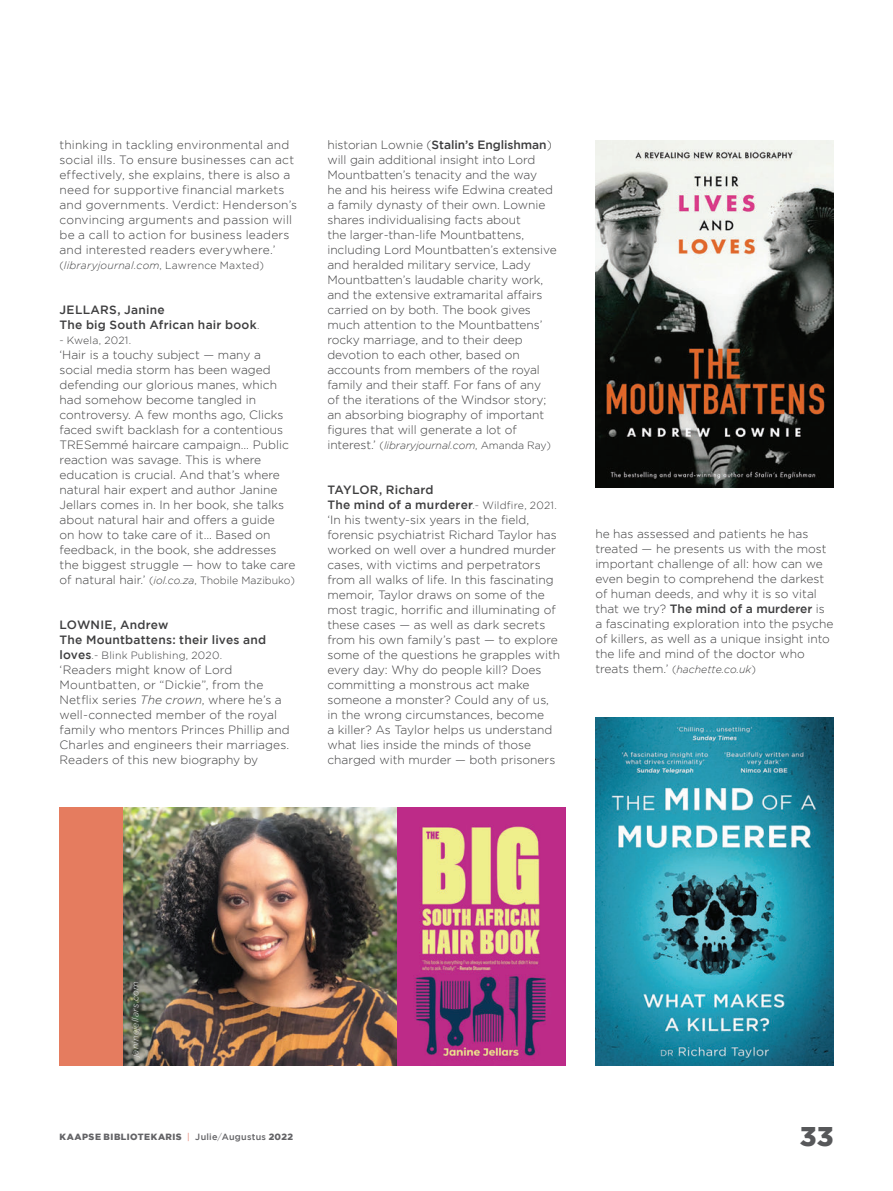
<style>
.page{position:relative;width:893px;height:1191px;background:#fff}
.page>*{position:absolute;margin:0;border:0;box-sizing:border-box;transform-origin:0 0}
.t1{font:900 27px "Gotham";color:#57585a}
.No_Spacing{font:300 12px/15px "Gotham";color:#3e3e3f}
.t2{font:500 12px "Gotham";letter-spacing:.02em;color:#3e3e3f}
.t3{font:300 10.5px "Gotham";letter-spacing:.015em;color:#3e3e3f}
.No_Spacing-2{font:italic 300 10.5px "Gotham";color:#3e3e3f}
.No_Spacing-3{font:italic 300 10.5px "Gotham";letter-spacing:.02em;color:#3e3e3f}
.t4{font:900 9px "Gotham";letter-spacing:.05em;color:#636366}
.t5{font:italic 300 9px "Gotham";letter-spacing:.025em;color:#e6e7e9}
.s1{font-style:normal}
.s2{font-weight:300;font-size:10.5px}
.s3{font-size:12px}
.s4{font-style:italic}
.s5{font-weight:500;font-size:12px}
.s6{font-weight:500}
.s7{font-style:normal;font-size:12px}
.s8{font-weight:300;color:#da4c33}
.s9{font-weight:300}
</style>
<div class="page">
<img style="left:123px;top:807px;width:443px;height:258px">
<img style="left:595px;top:140px;width:238px;height:347px">
<img style="left:595px;top:718px;width:238px;height:347px">
<div style="left:60px;top:807px;width:63px;height:258px;background:#e57c5f"></div>
<p class="No_Spacing" style="left:60px;top:137px;width:239px">thinking in tackling environmental and social ills. To ensure businesses can act effectively, she explains, there is also a need for supportive financial markets and governments. Verdict: Henderson’s convincing arguments and passion will be a call to action for business leaders and interested readers everywhere.’</p>
<p class="No_Spacing-3" style="left:60px;top:260px;width:206px"><span class="s1">(</span>libraryjournal.com<span class="s1">, Lawrence Maxted)</span></p>
<p class="t2" style="left:60px;top:303px;width:107px">JELLARS, Janine</p>
<p class="t2" style="left:60px;top:318px;width:201px">The big South African hair book<span class="s2">.</span></p>
<p class="t3" style="left:60px;top:335px;width:73px">- Kwela, 2021.</p>
<p class="No_Spacing" style="left:60px;top:347px;width:237px">‘Hair is a touchy subject — many a social media storm has been waged defending our glorious manes, which had somehow become tangled in controversy. A few months ago, Clicks faced swift backlash for a contentious TRESemmé haircare campaign… Public reaction was savage. This is where education is crucial. And that’s where natural hair expert and author Janine Jellars comes in. In her book, she talks about natural hair and offers a guide<br>on how to take care of it… Based on feedback, in the book, she addresses the biggest struggle — how to take care</p>
<p class="t3" style="left:60px;top:575px;width:237px"><span class="s3">of natural hair.’</span> (<span class="s4">iol.co.za</span>, Thobile Mazibuko)</p>
<p class="t2" style="left:60px;top:618px;width:110px">LOWNIE, Andrew</p>
<p class="t2" style="left:60px;top:633px;width:208px">The Mountbattens: their lives and</p>
<p class="t3" style="left:60px;top:650px;width:164px"><span class="s5">loves</span>.- Blink Publishing, 2020.</p>
<p class="No_Spacing" style="left:60px;top:662px;width:232px">‘Readers might know of Lord Mountbatten, or “Dickie”, from the Netflix series <span class="s4">The crown</span>, where he’s a well-connected member of the royal family who mentors Princes Phillip and Charles and engineers their marriages.<br>Readers of this new biography by</p>
<p class="No_Spacing" style="left:327px;top:137px;width:231px">historian Lownie (<span class="s6">Stalin’s Englishman</span>) will gain additional insight into Lord Mountbatten’s tenacity and the way<br>he and his heiress wife Edwina created a family dynasty of their own. Lownie shares individualising facts about<br>the larger-than-life Mountbattens, including Lord Mountbatten’s extensive and heralded military service, Lady Mountbatten’s laudable charity work, and the extensive extramarital affairs carried on by both. The book gives much attention to the Mountbattens’ rocky marriage, and to their deep devotion to each other, based on accounts from members of the royal family and their staff. For fans of any<br>of the iterations of the Windsor story; an absorbing biography of important figures that will generate a lot of</p>
<p class="No_Spacing-2" style="left:327px;top:440px;width:225px"><span class="s7">interest.’</span> <span class="s1">(</span>libraryjournal.com<span class="s1">, Amanda Ray)</span></p>
<p class="t2" style="left:327px;top:483px;width:108px">TAYLOR, Richard</p>
<p class="t2" style="left:327px;top:498px;width:231px">The mind of a murderer<span class="s2">.- Wildfire, 2021.</span></p>
<p class="No_Spacing" style="left:327px;top:512px;width:234px">‘In his twenty-six years in the field, forensic psychiatrist Richard Taylor has worked on well over a hundred murder cases, with victims and perpetrators from all walks of life. In this fascinating memoir, Taylor draws on some of the most tragic, horrific and illuminating of these cases — as well as dark secrets from his own family’s past — to explore some of the questions he grapples with every day: Why do people kill? Does committing a monstrous act make someone a monster? Could any of us, in the wrong circumstances, become<br>a killer? As Taylor helps us understand what lies inside the minds of those charged with murder — both prisoners</p>
<p class="No_Spacing" style="left:595px;top:526px;width:240px">he has assessed and patients he has treated — he presents us with the most important challenge of all: how can we even begin to comprehend the darkest of human deeds, and why it is so vital that we try? <span class="s6">The mind of a murderer</span> is a fascinating exploration into the psyche of killers, as well as a unique insight into the life and mind of the doctor who</p>
<p class="No_Spacing-2" style="left:595px;top:664px;width:162px"><span class="s7">treats them.’</span> <span class="s1">(</span>hachette.co.uk<span class="s1">)</span></p>
<p class="t5" style="left:130px;top:1057px;width:77px;rotate:-90deg">janinejellars.com</p>
<p class="t4" style="left:60px;top:1131px;width:235px">KAAPSE BIBLIOTEKARIS <span class="s8">|</span> <span class="s6">Julie</span><span class="s9">/</span><span class="s6">Augustus</span> 2022</p>
<h1 class="t1" style="left:800px;top:1120px;width:35px">33</h1>
</div>
